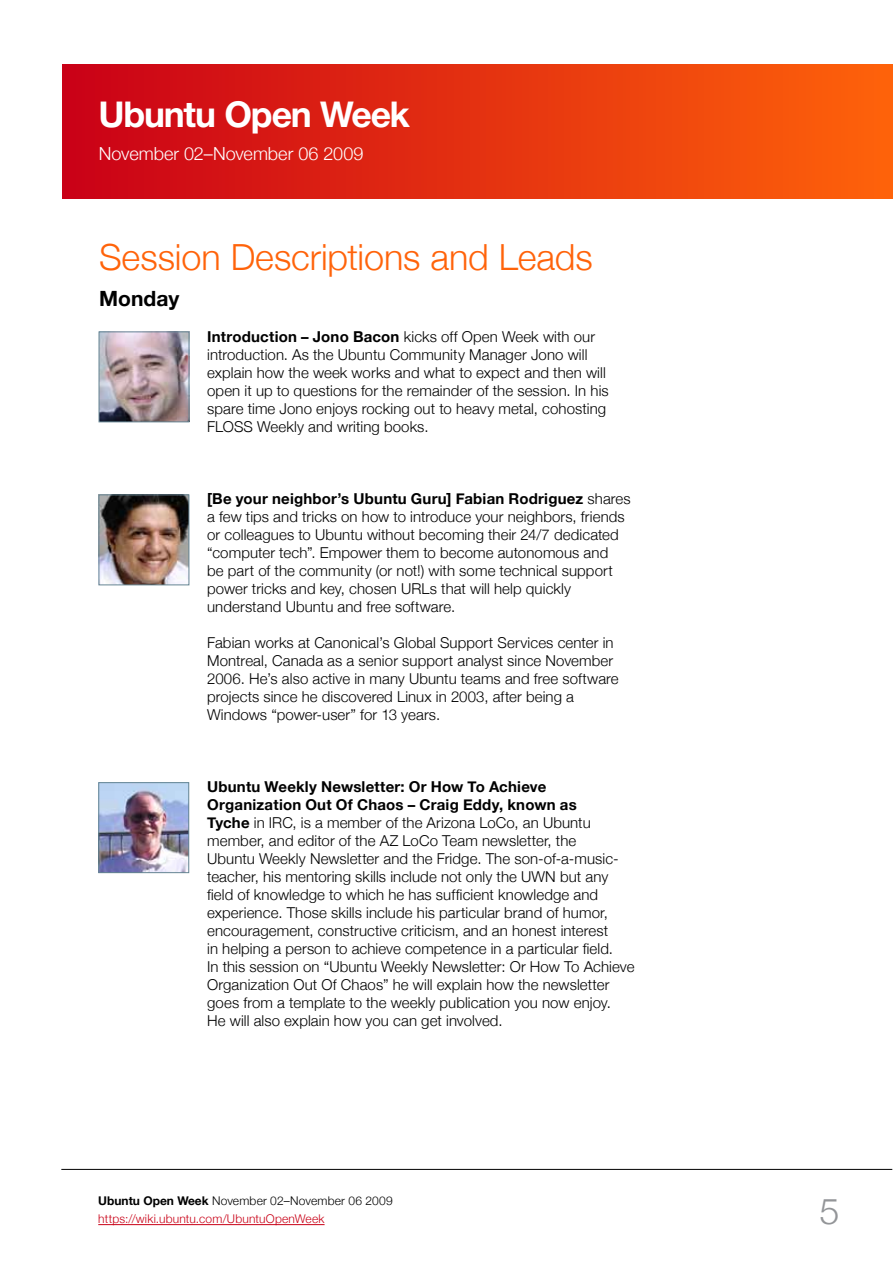
<style>
.page{position:relative;width:893px;height:1263px;background:#fff}
.page>*{position:absolute;margin:0;border:0;box-sizing:border-box;transform-origin:0 0}
.t1{font:300 36px "Helvetica Neue";letter-spacing:-.005em;color:#ff630a}
.t2{font:700 36px "Neue Helvetica BQ";letter-spacing:-.03em;color:#fff}
.t3{font:300 36px "Helvetica Neue";color:#939598}
.t4{font:700 21px "Helvetica Neue";letter-spacing:.005em;color:#000}
.t5{font:300 18px "Helvetica Neue";color:#fff}
.t6{font:300 15px/18px "Helvetica Neue";letter-spacing:.005em;color:#000}
.t7{font:300 12px/18px "Helvetica Neue";letter-spacing:.015em;color:#c90017}
.s1{font-weight:700}
.s2{font-weight:700;color:#000}
.s3{color:#000}
</style>
<div class="page">
<hr style="left:61px;top:1169px;width:831px;height:1px;background:#000">
<hr style="left:98px;top:1224px;width:227px;height:1px;background:#c90017">
<div style="left:62px;top:64px;width:831px;height:134px;background:linear-gradient(to right,#c90017,#ff630a)"></div>
<img style="left:101px;top:334px;width:86px;height:86px">
<div style="left:99px;top:332px;width:90px;height:90px;border:1px solid #658593"></div>
<img style="left:101px;top:497px;width:86px;height:86px">
<div style="left:99px;top:495px;width:90px;height:90px;border:1px solid #658593"></div>
<img style="left:101px;top:784px;width:86px;height:87px">
<div style="left:99px;top:782px;width:90px;height:91px;border:1px solid #658593"></div>
<h1 class="t2" style="left:99px;top:91px;width:313px">Ubuntu Open Week</h1>
<p class="t5" style="left:99px;top:143px;width:266px">November 02–November 06 2009</p>
<h1 class="t1" style="left:99px;top:235px;width:495px">Session Descriptions and Leads</h1>
<h2 class="t4" style="left:99px;top:285px;width:82px">Monday</h2>
<p class="t6" style="left:207px;top:327px;width:403px"><span class="s1">Introduction – Jono Bacon</span> kicks off Open Week with our introduction. As the Ubuntu Community Manager Jono will explain how the week works and what to expect and then will open it up to questions for the remainder of the session. In his spare time Jono enjoys rocking out to heavy metal, cohosting FLOSS Weekly and writing books.</p>
<p class="t6" style="left:207px;top:489px;width:425px"><span class="s1">[Be your neighbor’s Ubuntu Guru] Fabian Rodriguez</span> shares a few tips and tricks on how to introduce your neighbors, friends or colleagues to Ubuntu without becoming their 24/7 dedicated “computer tech”. Empower them to become autonomous and<br>be part of the community (or not!) with some technical support power tricks and key, chosen URLs that will help quickly understand Ubuntu and free software.</p>
<p class="t6" style="left:207px;top:633px;width:413px">Fabian works at Canonical’s Global Support Services center in Montreal, Canada as a senior support analyst since November 2006. He’s also active in many Ubuntu teams and free software projects since he discovered Linux in 2003, after being a Windows “power-user” for 13 years.</p>
<p class="t6" style="left:207px;top:777px;width:429px"><span class="s1">Ubuntu Weekly Newsletter: Or How To Achieve Organization Out Of Chaos – Craig Eddy, known as<br>Tyche</span> in IRC, is a member of the Arizona LoCo, an Ubuntu member, and editor of the AZ LoCo Team newsletter, the<br>Ubuntu Weekly Newsletter and the Fridge. The son-of-a-music&shy;teacher, his mentoring skills include not only the UWN but any field of knowledge to which he has sufficient knowledge and experience. Those skills include his particular brand of humor, encouragement, constructive criticism, and an honest interest<br>in helping a person to achieve competence in a particular field.<br>In this session on “Ubuntu Weekly Newsletter: Or How To Achieve Organization Out Of Chaos” he will explain how the newsletter goes from a template to the weekly publication you now enjoy.<br>He will also explain how you can get involved.</p>
<p class="t7" style="left:98px;top:1192px;width:296px"><span class="s2">Ubuntu Open Week</span> <span class="s3">November 02–November 06 2009 </span>https://wiki.ubuntu.com/UbuntuOpenWeek</p>
<h1 class="t3" style="left:819px;top:1189px;width:22px">5</h1>
</div>
